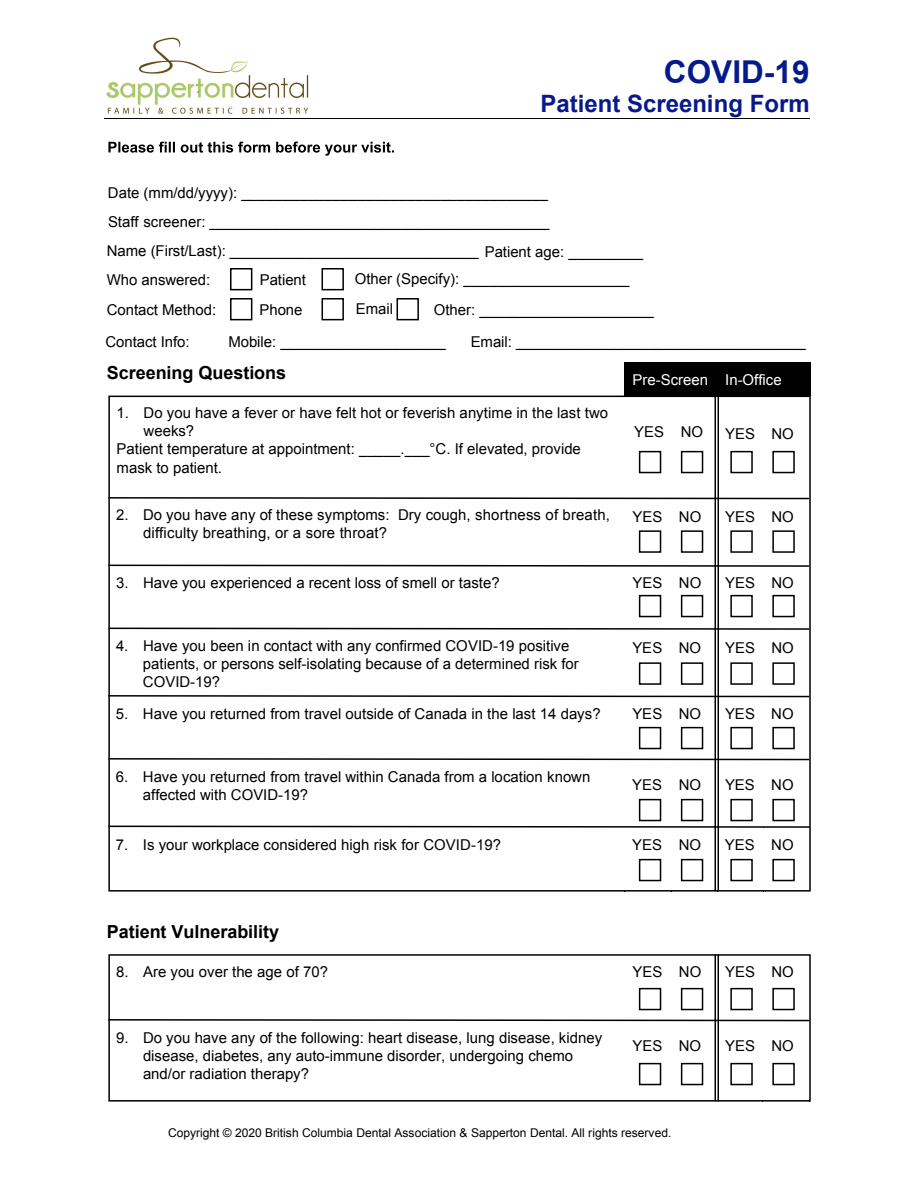
<style>
.page{position:relative;width:918px;height:1188px;background:#fff}
.page>*{position:absolute;margin:0;border:0;box-sizing:border-box;transform-origin:0 0}
.t1{font:700 31.5px "Arial";color:#061a8c}
.t2{font:700 24px "Arial";color:#061a8c}
.t3{font:700 18px "Arial";color:#000}
.t4{font:15px/18px "Arial";color:#000}
.t5{font:15px/32.5px "Arial";color:#000}
.t6{font:15px "Arial";color:#fff}
.t7{font:12px "Arial";color:#000}
.s1{font-style:inherit}
</style>
<div class="page">
<hr style="left:104px;top:118px;width:186px;height:1px;background:#000">
<hr style="left:290px;top:118px;width:519px;height:1px;background:#000">
<svg style="left:108px;top:142px;width:286px;height:14px"></svg>
<div style="left:624px;top:363px;width:93px;height:33px;background:#000"></div>
<div style="left:717px;top:363px;width:94px;height:33px;background:#000"></div>
<div style="left:230px;top:268px;width:22px;height:22px;background:#fff;border:2px solid #000"></div>
<div style="left:230px;top:298px;width:22px;height:22px;background:#fff;border:2px solid #000"></div>
<div style="left:322px;top:298px;width:22px;height:22px;background:#fff;border:2px solid #000"></div>
<div style="left:397px;top:298px;width:22px;height:22px;background:#fff;border:2px solid #000"></div>
<div style="left:322px;top:268px;width:22px;height:22px;background:#fff;border:2px solid #000"></div>
<div style="left:639px;top:451px;width:22px;height:22px;background:#fff;border:2px solid #000"></div>
<div style="left:681px;top:451px;width:22px;height:22px;background:#fff;border:2px solid #000"></div>
<div style="left:730px;top:451px;width:23px;height:22px;background:#fff;border:2px solid #000"></div>
<div style="left:772px;top:451px;width:23px;height:22px;background:#fff;border:2px solid #000"></div>
<div style="left:639px;top:530px;width:22px;height:23px;background:#fff;border:2px solid #000"></div>
<div style="left:681px;top:530px;width:22px;height:23px;background:#fff;border:2px solid #000"></div>
<div style="left:730px;top:530px;width:23px;height:23px;background:#fff;border:2px solid #000"></div>
<div style="left:772px;top:530px;width:23px;height:23px;background:#fff;border:2px solid #000"></div>
<div style="left:639px;top:595px;width:22px;height:22px;background:#fff;border:2px solid #000"></div>
<div style="left:681px;top:595px;width:22px;height:22px;background:#fff;border:2px solid #000"></div>
<div style="left:730px;top:595px;width:23px;height:22px;background:#fff;border:2px solid #000"></div>
<div style="left:772px;top:595px;width:23px;height:22px;background:#fff;border:2px solid #000"></div>
<div style="left:639px;top:662px;width:22px;height:23px;background:#fff;border:2px solid #000"></div>
<div style="left:681px;top:662px;width:22px;height:23px;background:#fff;border:2px solid #000"></div>
<div style="left:730px;top:662px;width:23px;height:23px;background:#fff;border:2px solid #000"></div>
<div style="left:772px;top:662px;width:23px;height:23px;background:#fff;border:2px solid #000"></div>
<div style="left:639px;top:727px;width:22px;height:22px;background:#fff;border:2px solid #000"></div>
<div style="left:681px;top:727px;width:22px;height:22px;background:#fff;border:2px solid #000"></div>
<div style="left:730px;top:727px;width:23px;height:22px;background:#fff;border:2px solid #000"></div>
<div style="left:772px;top:727px;width:23px;height:22px;background:#fff;border:2px solid #000"></div>
<div style="left:639px;top:799px;width:22px;height:22px;background:#fff;border:2px solid #000"></div>
<div style="left:681px;top:799px;width:22px;height:22px;background:#fff;border:2px solid #000"></div>
<div style="left:730px;top:799px;width:23px;height:22px;background:#fff;border:2px solid #000"></div>
<div style="left:772px;top:799px;width:23px;height:22px;background:#fff;border:2px solid #000"></div>
<div style="left:639px;top:859px;width:22px;height:22px;background:#fff;border:2px solid #000"></div>
<div style="left:681px;top:859px;width:22px;height:22px;background:#fff;border:2px solid #000"></div>
<div style="left:730px;top:859px;width:23px;height:22px;background:#fff;border:2px solid #000"></div>
<div style="left:772px;top:859px;width:23px;height:22px;background:#fff;border:2px solid #000"></div>
<div style="left:639px;top:988px;width:22px;height:22px;background:#fff;border:2px solid #000"></div>
<div style="left:681px;top:988px;width:22px;height:22px;background:#fff;border:2px solid #000"></div>
<div style="left:730px;top:988px;width:23px;height:22px;background:#fff;border:2px solid #000"></div>
<div style="left:772px;top:988px;width:23px;height:22px;background:#fff;border:2px solid #000"></div>
<div style="left:639px;top:1063px;width:22px;height:22px;background:#fff;border:2px solid #000"></div>
<div style="left:681px;top:1063px;width:22px;height:22px;background:#fff;border:2px solid #000"></div>
<div style="left:730px;top:1063px;width:23px;height:22px;background:#fff;border:2px solid #000"></div>
<div style="left:772px;top:1063px;width:23px;height:22px;background:#fff;border:2px solid #000"></div>
<div style="left:108px;top:396px;width:703px;height:496px;border:2px solid #000"></div>
<div style="left:108px;top:954px;width:703px;height:148px;border:2px solid #000"></div>
<svg style="left:108px;top:496px;width:703px;height:4px"></svg>
<svg style="left:108px;top:564px;width:703px;height:4px"></svg>
<svg style="left:108px;top:627px;width:703px;height:4px"></svg>
<svg style="left:108px;top:694px;width:703px;height:4px"></svg>
<svg style="left:108px;top:757px;width:703px;height:4px"></svg>
<svg style="left:108px;top:825px;width:703px;height:4px"></svg>
<svg style="left:108px;top:1018px;width:703px;height:4px"></svg>
<hr style="left:715px;top:363px;width:1px;height:528px;background:#000">
<hr style="left:715px;top:955px;width:1px;height:146px;background:#000">
<hr style="left:718px;top:363px;width:1px;height:528px;background:#000">
<hr style="left:718px;top:955px;width:1px;height:146px;background:#000">
<img style="left:106px;top:37px;width:203px;height:77px">
<h1 class="t1" style="left:664px;top:51px;width:147px">COVID-19</h1>
<h2 class="t2" style="left:541px;top:88px;width:271px">Patient Screening Form</h2>
<p class="t4" style="left:108px;top:184px;width:442px">Date (mm/dd/yyyy): _____________________________________</p>
<p class="t4" style="left:108px;top:213px;width:443px">Staff screener: _________________________________________</p>
<p class="t4" style="left:107px;top:242px;width:538px">Name (First/Last): ______________________________ Patient age: _________</p>
<p class="t4" style="left:107px;top:265px;width:111px;line-height:29.5px">Who answered:<br>Contact Method:</p>
<p class="t5" style="left:105px;top:326px;width:86px">Contact Info:</p>
<p class="t4" style="left:260px;top:271px;width:48px">Patient</p>
<p class="t5" style="left:355px;top:263px;width:276px"><span class="s1">Other (Specify):</span> ____________________</p>
<p class="t4" style="left:259px;top:301px;width:45px">Phone</p>
<p class="t4" style="left:356px;top:300px;width:39px">Email</p>
<p class="t5" style="left:228px;top:293px;width:427px;text-indent:206px"><span class="s1">Other:</span> _____________________<br><span class="s1">Mobile:</span> _______________<span class="s1">_____</span></p>
<p class="t5" style="left:471px;top:326px;width:337px">Email: ___________________________________</p>
<p class="t3" style="left:107px;top:360px;width:181px">Screening Questions</p>
<p class="t4" style="left:117px;top:404px;width:493px">1. Do you have a fever or have felt hot or feverish anytime in the last two</p>
<p class="t4" style="left:144px;top:422px;width:52px">weeks?</p>
<p class="t4" style="left:117px;top:440px;width:466px">Patient temperature at appointment: <span class="s1">_</span>____.__<span class="s1">_</span>°C. If elevated, provide</p>
<p class="t4" style="left:117px;top:459px;width:107px">mask to patient.</p>
<p class="t6" style="left:633px;top:370px;width:151px">Pre-Screen In-Office</p>
<p class="t4" style="left:634px;top:423px;width:70px">YES NO</p>
<p class="t4" style="left:725px;top:425px;width:70px">YES NO</p>
<p class="t4" style="left:143px;top:506px;width:468px;text-indent:-27px">2. Do you have any of these symptoms: Dry cough, shortness of breath, difficulty breathing, or a sore throat?</p>
<p class="t4" style="left:633px;top:508px;width:70px">YES NO</p>
<p class="t4" style="left:725px;top:508px;width:70px">YES NO</p>
<p class="t4" style="left:116px;top:574px;width:385px">3. Have you experienced a recent loss of smell or taste?</p>
<p class="t4" style="left:632px;top:574px;width:70px">YES NO</p>
<p class="t4" style="left:725px;top:574px;width:70px">YES NO</p>
<p class="t4" style="left:143px;top:637px;width:437px;text-indent:-27px">4. Have you been in contact with any confirmed COVID-19 positive patients, or persons self-isolating because of a determined risk for<br>COVID-19?</p>
<p class="t4" style="left:632px;top:639px;width:70px">YES NO</p>
<p class="t4" style="left:725px;top:639px;width:70px">YES NO</p>
<p class="t4" style="left:116px;top:705px;width:486px">5. Have you returned from travel outside of Canada in the last 14 days?</p>
<p class="t4" style="left:632px;top:705px;width:70px">YES NO</p>
<p class="t4" style="left:725px;top:705px;width:70px">YES NO</p>
<p class="t4" style="left:143px;top:768px;width:449px;text-indent:-27px">6. Have you returned from travel within Canada from a location known affected with COVID-19?</p>
<p class="t4" style="left:632px;top:776px;width:70px">YES NO</p>
<p class="t4" style="left:725px;top:776px;width:70px">YES NO</p>
<p class="t4" style="left:116px;top:836px;width:387px">7. Is your workplace considered high risk for COVID-19?</p>
<p class="t4" style="left:632px;top:836px;width:70px">YES NO</p>
<p class="t4" style="left:725px;top:836px;width:70px">YES NO</p>
<p class="t3" style="left:107px;top:920px;width:174px">Patient Vulnerability</p>
<p class="t4" style="left:116px;top:962px;width:214px">8. Are you over the age of 70?</p>
<p class="t4" style="left:633px;top:962px;width:70px">YES NO</p>
<p class="t4" style="left:725px;top:962px;width:70px">YES NO</p>
<p class="t4" style="left:143px;top:1029px;width:461px;text-indent:-27px">9. Do you have any of the following: heart disease, lung disease, kidney disease, diabetes, any auto-immune disorder, undergo<span class="s1">ing</span> chemo and/or radiation therapy?</p>
<p class="t4" style="left:632px;top:1037px;width:70px">YES NO</p>
<p class="t4" style="left:725px;top:1037px;width:70px">YES NO</p>
<p class="t7" style="left:168px;top:1125px;width:505px">Copyright © 2020 British Columbia Dental Association &amp; <span class="s1">Sapperton</span> Dental. All rights reserved.</p>
</div>
